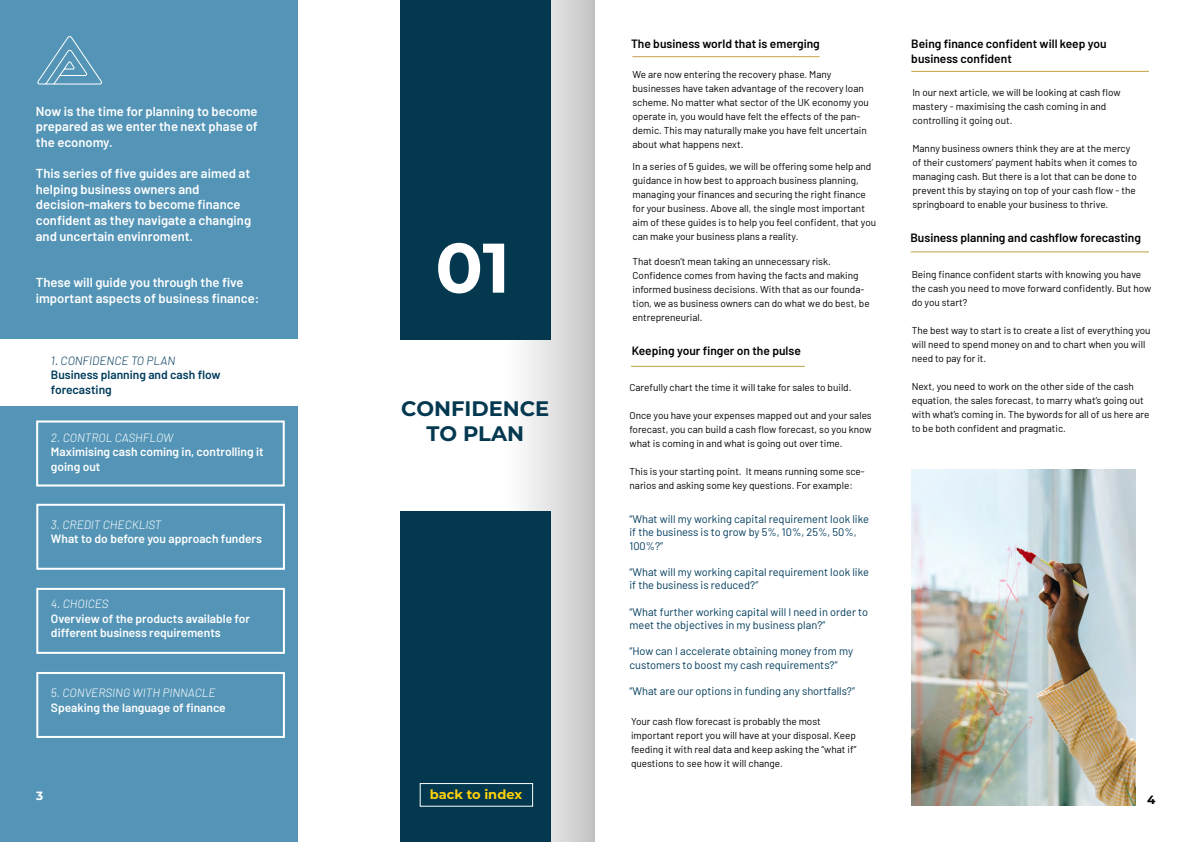
<style>
.page{position:relative;width:1191px;height:842px;background:#fff}
.page>*{position:absolute;margin:0;border:0;box-sizing:border-box;transform-origin:0 0}
.t1{font:700 70px "Montserrat";color:#fff}
.t2{font:700 21px/25.2px "Montserrat";color:#03384f;text-align:center}
.t3{font:600 13px/15.6px "Barlow";color:#fff}
.t4{font:700 13px "Montserrat";color:#ffd208}
.t5{font:600 12px/14.4px "Barlow";color:#fff}
.t6{font:600 12px/14.4px "Barlow";color:#000}
.t7{font:italic 300 12px "Barlow";color:#fff}
.t8{font:600 12px/14.4px "Barlow";color:#003c5c}
.t9{font:italic 300 12px "Barlow";color:#003c5c}
.t10{font:700 12px "Montserrat";color:#fff}
.t11{font:700 12px "Montserrat";color:#000}
.t12{font:11px/13.2px "Barlow";color:#003c5c}
.t13{font:10px/14px "Barlow";color:#000}
</style>
<div class="page">
<svg style="left:400px;top:0;width:195px;height:841px"></svg>
<div style="left:400px;top:0;width:150px;height:339px;background:#03384f"></div>
<div style="left:0;top:0;width:298px;height:841px;background:#5495b7"></div>
<div style="left:36px;top:420px;width:249px;height:66px;border:2px solid #fff"></div>
<div style="left:36px;top:504px;width:249px;height:66px;border:2px solid #fff"></div>
<div style="left:36px;top:588px;width:249px;height:66px;border:2px solid #fff"></div>
<div style="left:36px;top:672px;width:249px;height:66px;border:2px solid #fff"></div>
<div style="left:400px;top:512px;width:150px;height:330px;background:#03384f"></div>
<div style="left:0;top:339px;width:330px;height:67px;background:#fff"></div>
<svg style="left:37px;top:36px;width:65px;height:49px"></svg>
<div style="left:420px;top:783px;width:113px;height:24px;border:1px solid #fff"></div>
<hr style="left:632px;top:56px;width:187px;height:1px;background:#c4a045">
<hr style="left:631px;top:366px;width:174px;height:1px;background:#c4a045">
<hr style="left:911px;top:71px;width:238px;height:1px;background:#c4a045">
<hr style="left:910px;top:251px;width:239px;height:1px;background:#c4a045">
<img style="left:911px;top:469px;width:224px;height:336px">
<h3 class="t3" style="left:36px;top:102px;width:223px;text-align:justify">Now is the time for planning to become prepared as we enter the next phase of the economy.</h3>
<h3 class="t3" style="left:36px;top:165px;width:217px">This series of five guides are aimed at helping business owners and decision-makers to become finance confident as they navigate a changing and uncertain envinroment.</h3>
<h3 class="t3" style="left:36px;top:274px;width:225px">These will guide you through the five important aspects of business finance:</h3>
<p class="t9" style="left:51px;top:352px;width:126px">1. CONFIDENCE TO PLAN</p>
<p class="t8" style="left:51px;top:367px;width:171px">Business planning and cash flow forecasting</p>
<p class="t7" style="left:51px;top:429px;width:124px">2. CONTROL CASHFLOW</p>
<p class="t5" style="left:51px;top:444px;width:214px">Maximising cash coming in, controlling it going out</p>
<p class="t7" style="left:51px;top:516px;width:112px">3. CREDIT CHECKLIST</p>
<p class="t5" style="left:51px;top:531px;width:212px">What to do before you approach funders</p>
<p class="t7" style="left:51px;top:595px;width:59px">4. CHOICES</p>
<p class="t5" style="left:51px;top:610px;width:200px">Overview of the products available for different business requirements</p>
<p class="t7" style="left:51px;top:684px;width:166px">5. CONVERSING WITH PINNACLE</p>
<p class="t5" style="left:51px;top:699px;width:176px">Speaking the language of finance</p>
<h1 class="t1" style="left:435px;top:217px;width:76px">01</h1>
<h2 class="t2" style="left:401px;top:395px;width:149px">CONFIDENCE<br>TO PLAN</h2>
<p class="t6" style="left:631px;top:36px;width:190px">The business world that is emerging</p>
<p class="t13" style="left:632px;top:67px;width:238px">We are now entering the recovery phase. Many businesses have taken advantage of the recovery loan scheme. No matter what sector of the UK economy you operate in, you would have felt the effects of the pan&shy;demic. This may naturally make you have felt uncertain about what happens next.</p>
<p class="t13" style="left:632px;top:159px;width:245px">In a series of 5 guides, we will be offering some help and guidance in how best to approach business planning, managing your finances and securing the right finance for your business. Above all, the single most important aim of these guides is to help you feel confident, that you can make your business plans a reality.</p>
<p class="t13" style="left:632px;top:254px;width:239px">That doesn’t mean taking an unnecessary risk.<br>Confidence comes from having the facts and making informed business decisions. With that as our founda&shy;tion, we as business owners can do what we do best, be entrepreneurial.</p>
<p class="t6" style="left:631px;top:343px;width:171px">Keeping your finger on the pulse</p>
<p class="t13" style="left:629px;top:380px;width:223px">Carefully chart the time it will take for sales to build.</p>
<p class="t13" style="left:629px;top:408px;width:244px;text-align:justify">Once you have your expenses mapped out and your sales forecast, you can build a cash flow forecast, so you know what is coming in and what is going out over time.</p>
<p class="t13" style="left:629px;top:464px;width:237px">This is your starting point. It means running some sce&shy;narios and asking some key questions. For example:</p>
<p class="t12" style="left:629px;top:512px;width:241px">“What will my working capital requirement look like if the business is to grow by 5%, 10%, 25%, 50%,<br>100%?”</p>
<p class="t12" style="left:629px;top:565px;width:241px">“What will my working capital requirement look like if the business is reduced?”</p>
<p class="t12" style="left:629px;top:604px;width:240px">“What further working capital will I need in order to meet the objectives in my business plan?”</p>
<p class="t12" style="left:629px;top:644px;width:225px">“How can I accelerate obtaining money from my customers to boost my cash requirements?”</p>
<p class="t12" style="left:629px;top:683px;width:227px">“What are our options in funding any shortfalls?”</p>
<p class="t13" style="left:631px;top:714px;width:227px">Your cash flow forecast is probably the most important report you will have at your disposal. Keep feeding it with real data and keep asking the “what if” questions to see how it will change.</p>
<p class="t6" style="left:911px;top:36px;width:197px">Being finance confident will keep you business confident</p>
<p class="t13" style="left:912px;top:85px;width:210px">In our next article, we will be looking at cash flow mastery - maximising the cash coming in and controlling it going out.</p>
<p class="t13" style="left:912px;top:141px;width:226px">Manny business owners think they are at the mercy of their customers’ payment habits when it comes to managing cash. But there is a lot that can be done to prevent this by staying on top of your cash flow - the springboard to enable your business to thrive.</p>
<p class="t6" style="left:910px;top:230px;width:232px">Business planning and cashflow forecasting</p>
<p class="t13" style="left:911px;top:266px;width:241px">Being finance confident starts with knowing you have the cash you need to move forward confidently. But how do you start?</p>
<p class="t13" style="left:911px;top:322px;width:240px">The best way to start is to create a list of everything you will need to spend money on and to chart when you will need to pay for it.</p>
<p class="t13" style="left:911px;top:378px;width:239px">Next, you need to work on the other side of the cash equation, the sales forecast, to marry what’s going out with what’s coming in. The bywords for all of us here are to be both confident and pragmatic.</p>
<h3 class="t4" style="left:430px;top:785px;width:94px">back to index</h3>
<p class="t10" style="left:36px;top:787px;width:9px">3</p>
<p class="t11" style="left:1147px;top:791px;width:10px">4</p>
</div>
